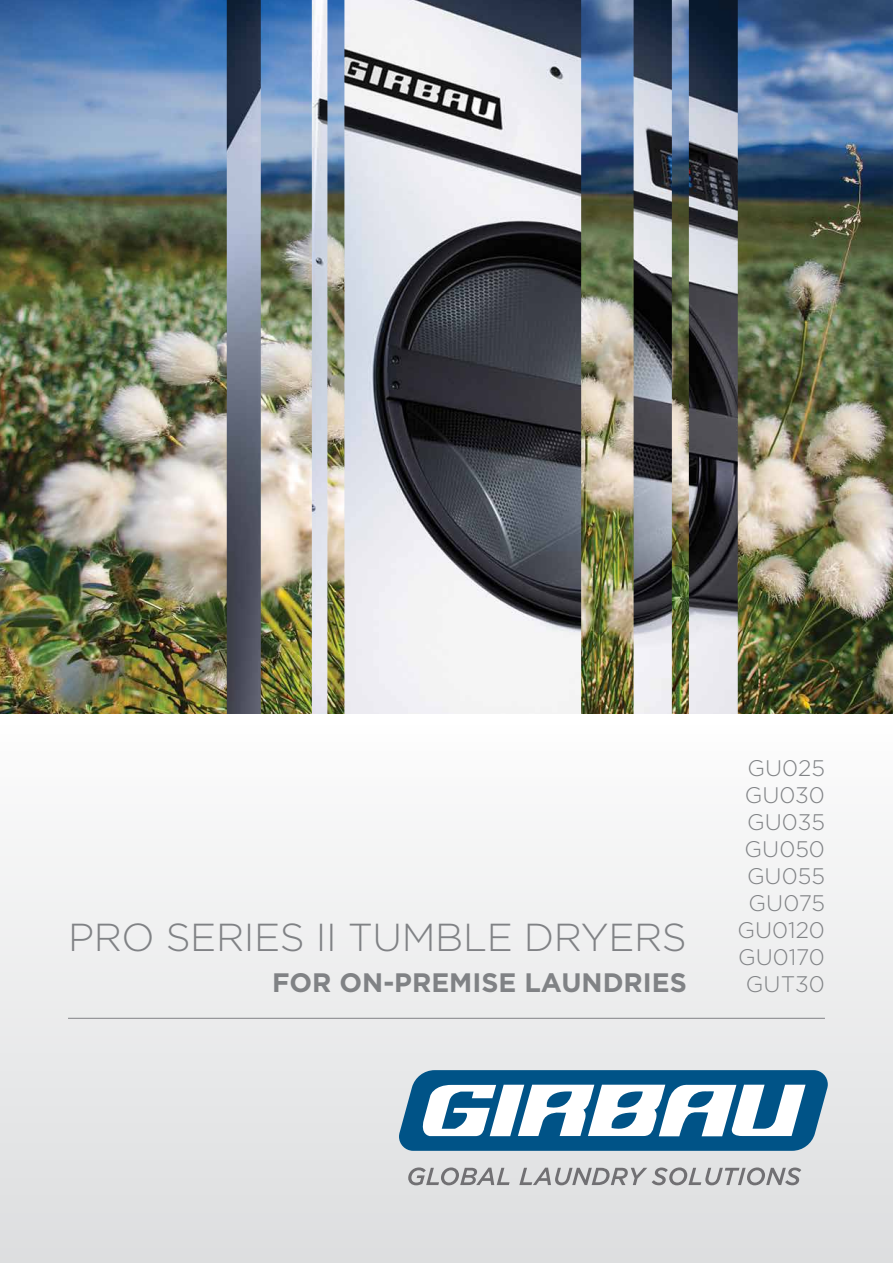
<style>
.page{position:relative;width:893px;height:1263px;background:#fff}
.page>*{position:absolute;margin:0;border:0;box-sizing:border-box;transform-origin:0 0}
.t1{font:300 39px "Gotham";letter-spacing:-.01em;color:#808285}
.t2{font:700 26.7px "Gotham";color:#808285}
.t3{font:300 22.5px/27px "Gotham";color:#808285;text-align:center}
</style>
<div class="page">
<img style="left:0;top:0;width:893px;height:714px">
<div style="left:0;top:714px;width:893px;height:549px;background:linear-gradient(to bottom,#fdfdfd,#dcdddf)"></div>
<hr style="left:68px;top:1018px;width:757px;height:1px;background:#808285">
<svg style="left:399px;top:1070px;width:429px;height:81px"></svg>
<svg style="left:408px;top:1167px;width:102px;height:18px;background:#b6b6b8"></svg>
<svg style="left:519px;top:1167px;width:282px;height:18px;background:#b9b9bb"></svg>
<h1 class="t1" style="left:68px;top:913px;width:620px">PRO SERIES II TUMBLE DRYERS</h1>
<p class="t2" style="left:272px;top:965px;width:416px">FOR ON-PREMISE LAUNDRIES</p>
<p class="t3" style="left:737px;top:754px;width:89px">GU025<br>GU030<br>GU035<br>GU050<br>GU055<br>GU075<br>GU0120<br>GU0170<br>GUT30</p>
</div>
